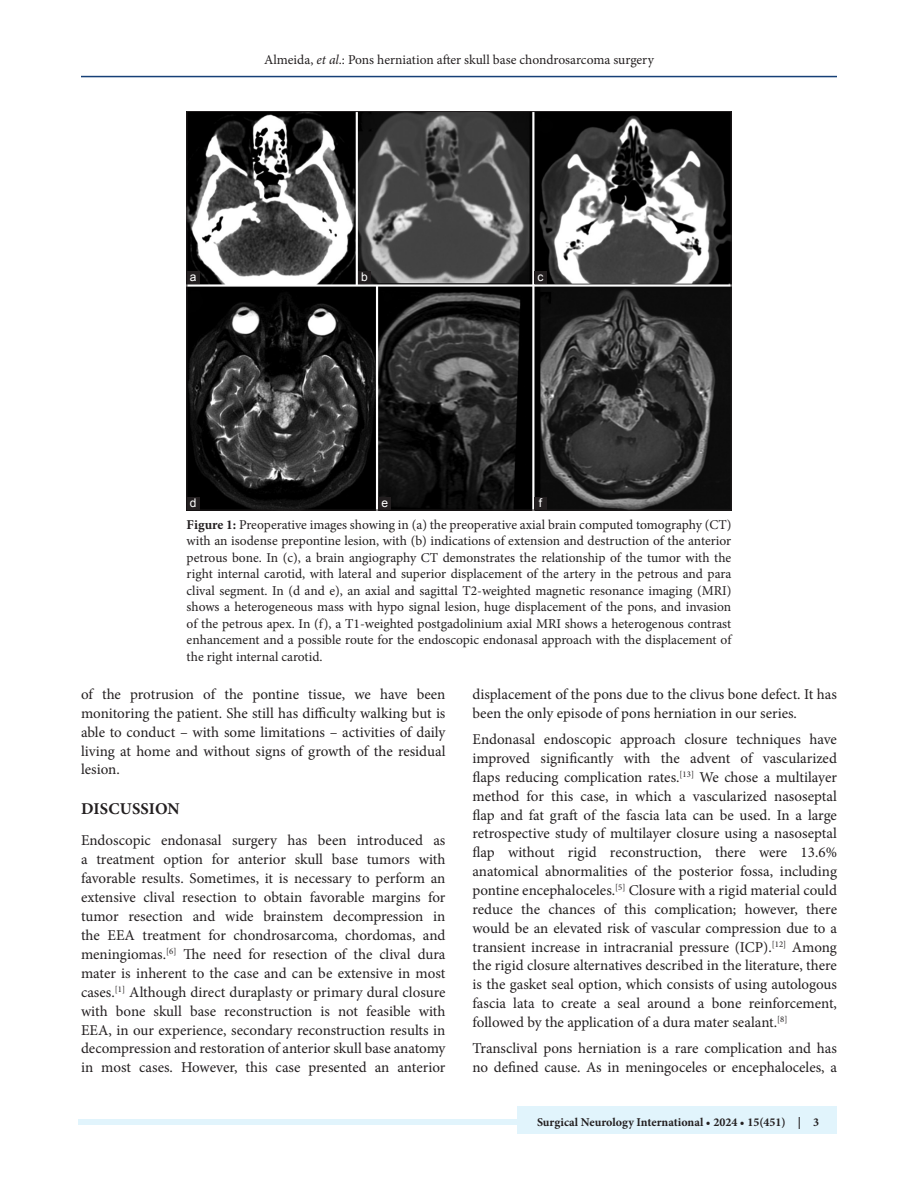
<style>
.page{position:relative;width:918px;height:1188px;background:#fff}
.page>*{position:absolute;margin:0;border:0;box-sizing:border-box;transform-origin:0 0}
.t1{font:700 16.5px "Minion Pro";letter-spacing:.01em;color:#231f20}
.TX{font:15px/18.9px "Minion Pro";color:#231f20;text-align:justify}
.FGC{font:13.5px/16.5px "Minion Pro";color:#231f20;text-align:justify}
.JF{font:700 12px "Minion Pro";color:#231f20}
.LABEL{font:12px "Arial";color:#fff}
.s1{font-style:italic}
.s2{font-weight:700}
</style>
<div class="page">
<hr style="left:81px;top:76px;width:756px;height:1px;background:#164077">
<div style="left:78px;top:1119px;width:756px;height:6px;background:#e1f4fc"></div>
<div style="left:518px;top:1106px;width:319px;height:28px;background:#e1f4fc"></div>
<img style="left:189px;top:113px;width:540px;height:395px">
<div style="left:187px;top:272px;width:12px;height:12px;background:#231f20"></div>
<div style="left:358px;top:272px;width:13px;height:12px;background:#231f20"></div>
<div style="left:534px;top:272px;width:13px;height:12px;background:#231f20"></div>
<div style="left:187px;top:497px;width:12px;height:13px;background:#231f20"></div>
<div style="left:378px;top:497px;width:13px;height:13px;background:#231f20"></div>
<div style="left:534px;top:497px;width:13px;height:13px;background:#231f20"></div>
<p class="FGC" style="left:264px;top:51px;width:391px">Almeida, <span class="s1">et al</span>.: Pons herniation after skull base chondrosarcoma surgery</p>
<p class="LABEL" style="left:190px;top:269px;width:8px">a</p>
<p class="LABEL" style="left:361px;top:269px;width:8px">b</p>
<p class="LABEL" style="left:538px;top:269px;width:7px">c</p>
<p class="LABEL" style="left:190px;top:495px;width:8px">d</p>
<p class="LABEL" style="left:381px;top:494px;width:8px">e</p>
<p class="LABEL" style="left:539px;top:495px;width:5px">f</p>
<p class="FGC" style="left:187px;top:516px;width:546px"><span class="s2">Figure 1:</span> Preoperative images showing in (a) the preoperative axial brain computed tomography (CT) with an isodense prepontine lesion, with (b) indications of extension and destruction of the anterior petrous bone. In (c), a brain angiography CT demonstrates the relationship of the tumor with the right internal carotid, with lateral and superior displacement of the artery in the petrous and para clival segment. In (d and e), an axial and sagittal T2-weighted magnetic resonance imaging (MRI) shows a heterogeneous mass with hypo signal lesion, huge displacement of the pons, and invasion of the petrous apex. In (f), a T1-weighted postgadolinium axial MRI shows a heterogenous contrast enhancement and a possible route for the endoscopic endonasal approach with the displacement of the right internal carotid.</p>
<p class="TX" style="left:81px;top:685px;width:366px">of the protrusion of the pontine tissue, we have been monitoring the patient. She still has difficulty walking but is able to conduct – with some limitations – activities of daily living at home and without signs of growth of the residual lesion.</p>
<h1 class="t1" style="left:81px;top:797px;width:100px">DISCUSSION</h1>
<p class="TX" style="left:81px;top:831px;width:366px">Endoscopic endonasal surgery has been introduced as a treatment option for anterior skull base tumors with favorable results. Sometimes, it is necessary to perform an extensive clival resection to obtain favorable margins for tumor resection and wide brainstem decompression in the EEA treatment for chondrosarcoma, chordomas, and meningiomas.<sup>[6]</sup> The need for resection of the clival dura mater is inherent to the case and can be extensive in most cases.<sup>[1]</sup> Although direct duraplasty or primary dural closure with bone skull base reconstruction is not feasible with EEA, in our experience, secondary reconstruction results in decompression and restoration of anterior skull base anatomy in most cases. However, this case presented an anterior</p>
<p class="TX" style="left:472px;top:685px;width:366px">displacement of the pons due to the clivus bone defect. It has been the only episode of pons herniation in our series.</p>
<p class="TX" style="left:472px;top:730px;width:366px">Endonasal endoscopic approach closure techniques have improved significantly with the advent of vascularized flaps reducing complication rates.<sup>[13]</sup> We chose a multilayer method for this case, in which a vascularized nasoseptal flap and fat graft of the fascia lata can be used. In a large retrospective study of multilayer closure using a nasoseptal flap without rigid reconstruction, there were 13.6% anatomical abnormalities of the posterior fossa, including pontine encephaloceles.<sup>[5]</sup> Closure with a rigid material could reduce the chances of this complication; however, there would be an elevated risk of vascular compression due to a transient increase in intracranial pressure (ICP).<sup>[12]</sup> Among the rigid closure alternatives described in the literature, there is the gasket seal option, which consists of using autologous fascia lata to create a seal around a bone reinforcement, followed by the application of a dura mater sealant.<sup>[8]</sup></p>
<p class="TX" style="left:472px;top:1039px;width:366px">Transclival pons herniation is a rare complication and has no defined cause. As in meningoceles or encephaloceles, a</p>
<p class="JF" style="left:537px;top:1113px;width:284px">Surgical Neurology International • 2024 • 15(451) | 3</p>
</div>
